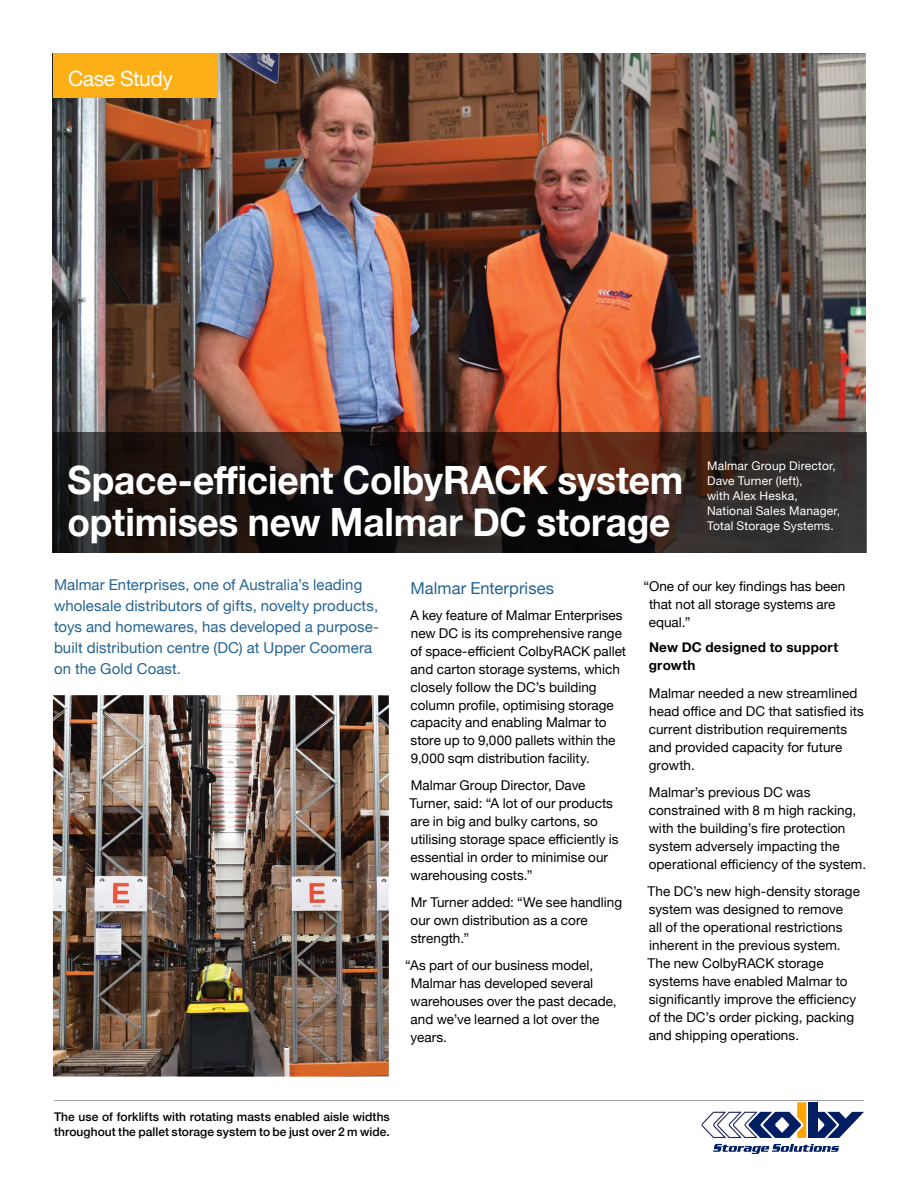
<style>
.page{position:relative;width:918px;height:1188px;background:#fff}
.page>*{position:absolute;margin:0;border:0;box-sizing:border-box;transform-origin:0 0}
.t1{font:700 39px/42px "Helvetica Neue";letter-spacing:-.005em;color:#fff;scale:.95 1}
.t2{font:21px "Helvetica Neue";letter-spacing:-.02em;color:#fff}
.t3{font:16.5px "Helvetica Neue";letter-spacing:.005em;color:#246493}
.t4{font:15px/21px "Helvetica Neue";letter-spacing:.005em;color:#246493}
.t5{font:13.5px/18px "Helvetica Neue";letter-spacing:.005em;color:#000}
.t6{font:700 13.5px/18px "Helvetica Neue";letter-spacing:.02em;color:#000}
.t7{font:500 12px/15px "Helvetica Neue";letter-spacing:.005em;color:#000}
.t8{font:12px/15px "Helvetica Neue";letter-spacing:.015em;color:#fff}
</style>
<div class="page">
<img style="left:53px;top:695px;width:336px;height:382px">
<hr style="left:54px;top:1100px;width:810px;height:1px;background:#9d9fa2">
<img style="left:53px;top:53px;width:812px;height:379px">
<svg style="left:53px;top:432px;width:813px;height:121px;background:#291c19"></svg>
<div style="left:53px;top:53px;width:165px;height:45px;background:#fcaf17"></div>
<svg style="left:702px;top:1102px;width:162px;height:52px"></svg>
<h2 class="t2" style="left:68px;top:64px;width:106px">Case Study</h2>
<h1 class="t1" style="left:68px;top:460px;width:650px">Space-efficient ColbyRACK system optimises new Malmar DC storage</h1>
<p class="t8" style="left:707px;top:459px;width:135px">Malmar Group Director,<br>Dave Turner (left),<br>with Alex Heska,<br>National Sales Manager,<br>Total Storage Systems.</p>
<p class="t4" style="left:54px;top:575px;width:327px">Malmar Enterprises, one of Australia’s leading wholesale distributors of gifts, novelty products, toys and homewares, has developed a purpose&shy;built distribution centre (DC) at Upper Coomera on the Gold Coast.</p>
<p class="t3" style="left:411px;top:576px;width:145px">Malmar Enterprises</p>
<p class="t5" style="left:410px;top:606px;width:218px">A key feature of Malmar Enterprises new DC is its comprehensive range of space-efficient ColbyRACK pallet and carton storage systems, which closely follow the DC’s building column profile, optimising storage capacity and enabling Malmar to store up to 9,000 pallets within the 9,000 sqm distribution facility.</p>
<p class="t5" style="left:409px;top:777px;width:211px">Malmar Group Director, Dave<br>Turner, said: “A lot of our products are in big and bulky cartons, so utilising storage space efficiently is essential in order to minimise our warehousing costs.”</p>
<p class="t5" style="left:411px;top:894px;width:213px">Mr Turner added: “We see handling our own distribution as a core strength.”</p>
<p class="t5" style="left:411px;top:957px;width:208px;text-indent:-5px">“As part of our business model,<br>Malmar has developed several warehouses over the past decade, and we’ve learned a lot over the years.</p>
<p class="t5" style="left:649px;top:578px;width:198px;text-indent:-5px">“One of our key findings has been that not all storage systems are equal.”</p>
<p class="t6" style="left:649px;top:639px;width:191px">New DC designed to support growth</p>
<p class="t5" style="left:649px;top:685px;width:217px">Malmar needed a new streamlined head office and DC that satisfied its current distribution requirements and provided capacity for future growth.</p>
<p class="t5" style="left:649px;top:784px;width:219px">Malmar’s previous DC was constrained with 8 m high racking, with the building’s fire protection system adversely impacting the operational efficiency of the system.</p>
<p class="t5" style="left:648px;top:883px;width:214px">The DC’s new high-density storage system was designed to remove<br>all of the operational restrictions inherent in the previous system.<br>The new ColbyRACK storage systems have enabled Malmar to significantly improve the efficiency of the DC’s order picking, packing and shipping operations.</p>
<p class="t7" style="left:54px;top:1108px;width:337px">The use of forklifts with rotating masts enabled aisle widths throughout the pallet storage system to be just over 2 m wide.</p>
</div>
